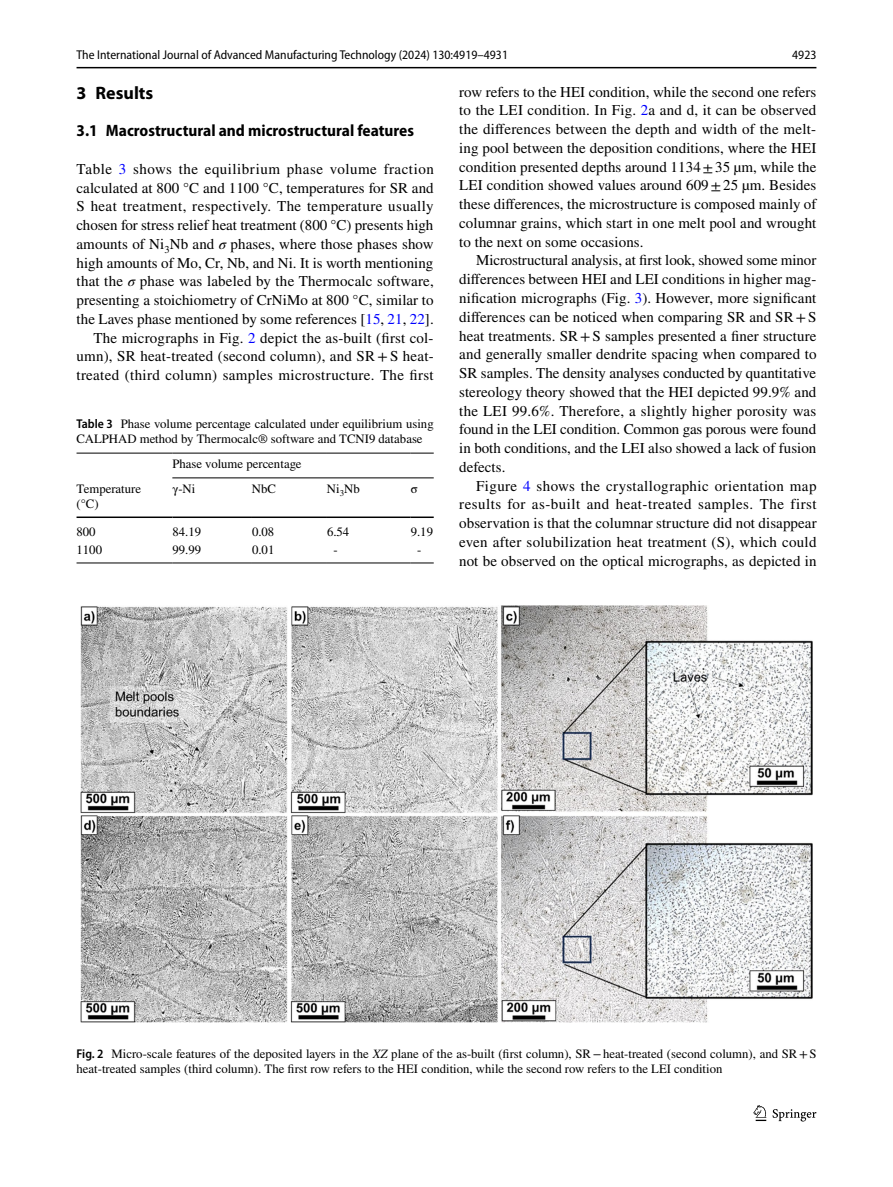
<style>
.page{position:relative;width:893px;height:1187px;background:#fff}
.page>*{position:absolute;margin:0;border:0;box-sizing:border-box;transform-origin:0 0}
.t1{font:700 18px "Myriad Pro";color:#000}
.t2{font:700 semi-condensed 16.5px "Myriad Pro";color:#000}
.t3{font:15px/18.8px "STIX";letter-spacing:.005em;color:#000;text-align:justify}
.t4{font:12.75px/15px "STIX";color:#000}
.t5{font:semi-condensed 12.75px "Myriad Pro";color:#000}
.s1{color:#00f}
.s2{font-style:italic}
.s3{font-family:"Myriad Pro";font-weight:600;font-stretch:semi-condensed}
</style>
<div class="page">
<hr style="left:77px;top:67px;width:739px;height:1px;background:#000">
<svg style="left:753px;top:1105px;width:13px;height:15px"></svg>
<svg style="left:773px;top:1109px;width:43px;height:12px"></svg>
<hr style="left:77px;top:452px;width:95px;height:1px;background:#000">
<hr style="left:172px;top:452px;width:80px;height:1px;background:#000">
<hr style="left:252px;top:452px;width:75px;height:1px;background:#000">
<hr style="left:327px;top:452px;width:84px;height:1px;background:#000">
<svg style="left:411px;top:452px;width:23px;height:1px"></svg>
<hr style="left:77px;top:516px;width:95px;height:2px;background:#000">
<hr style="left:172px;top:516px;width:80px;height:2px;background:#000">
<hr style="left:252px;top:516px;width:75px;height:2px;background:#000">
<hr style="left:327px;top:516px;width:84px;height:2px;background:#000">
<hr style="left:411px;top:516px;width:23px;height:2px;background:#000">
<hr style="left:77px;top:562px;width:95px;height:1px;background:#000">
<hr style="left:172px;top:562px;width:80px;height:1px;background:#000">
<hr style="left:252px;top:562px;width:75px;height:1px;background:#000">
<hr style="left:327px;top:562px;width:84px;height:1px;background:#000">
<svg style="left:411px;top:562px;width:23px;height:1px"></svg>
<hr style="left:172px;top:477px;width:262px;height:1px;background:#000">
<img style="left:81px;top:605px;width:731px;height:417px">
<p class="t5" style="left:77px;top:48px;width:433px">The International Journal of Advanced Manufacturing Technology (2024) 130:4919–4931</p>
<p class="t5" style="left:792px;top:48px;width:26px">4923</p>
<p class="t1" style="left:77px;top:81px;width:78px">3 Results</p>
<p class="t2" style="left:77px;top:122px;width:339px">3.1 Macrostructural and microstructural features</p>
<p class="t3" style="left:77px;top:160px;width:359px;text-align:right">Table <span class="s1">3</span> shows the equilibrium phase volume fraction calculated at 800 °C and 1100 °C, temperatures for SR and S heat treatment, respectively. The temperature usually chosen for stress relief heat treatment (800 °C) presents high amounts of Ni<sub>3</sub>Nb and <span class="s2">σ</span> phases, where those phases show high amounts of Mo, Cr, Nb, and Ni. It is worth mentioning that the <span class="s2">σ</span> phase was labeled by the Thermocalc software, presenting a stoichiometry of CrNiMo at 800 °C, similar to the Laves phase mentioned by some references [<span class="s1">15</span>, <span class="s1">21</span>, <span class="s1">22</span>].<br>The micrographs in Fig. <span class="s1">2</span> depict the as-built (first col&shy;umn), SR heat-treated (second column), and SR+S heat&shy;treated (third column) samples microstructure. The first</p>
<p class="t3" style="left:459px;top:83px;width:359px">row refers to the HEI condition, while the second one refers to the LEI condition. In Fig. <span class="s1">2</span>a and d, it can be observed the differences between the depth and width of the melt&shy;ing pool between the deposition conditions, where the HEI condition presented depths around 1134±35 µm, while the LEI condition showed values around 609±25 µm. Besides these differences, the microstructure is composed mainly of columnar grains, which start in one melt pool and wrought to the next on some occasions.</p>
<p class="t3" style="left:459px;top:252px;width:359px;text-indent:17px">Microstructural analysis, at first look, showed some minor differences between HEI and LEI conditions in higher mag&shy;nification micrographs (Fig. <span class="s1">3</span>). However, more significant differences can be noticed when comparing SR and SR+S heat treatments. SR+S samples presented a finer structure and generally smaller dendrite spacing when compared to SR samples. The density analyses conducted by quantitative stereology theory showed that the HEI depicted 99.9% and the LEI 99.6%. Therefore, a slightly higher porosity was found in the LEI condition. Common gas porous were found in both conditions, and the LEI also showed a lack of fusion defects.</p>
<p class="t3" style="left:459px;top:477px;width:359px;text-indent:17px">Figure <span class="s1">4</span> shows the crystallographic orientation map results for as-built and heat-treated samples. The first observation is that the columnar structure did not disappear even after solubilization heat treatment (S), which could not be observed on the optical micrographs, as depicted in</p>
<p class="t4" style="left:77px;top:416px;width:359px"><span class="s3">Table 3</span> Phase volume percentage calculated under equilibrium using<br>CALPHAD method by Thermocalc® software and TCNI9 database</p>
<p class="t4" style="left:172px;top:457px;width:131px">Phase volume percentage</p>
<p class="t4" style="left:77px;top:481px;width:66px">Temperature (°C)</p>
<p class="t4" style="left:172px;top:481px;width:25px">γ-Ni</p>
<p class="t4" style="left:252px;top:481px;width:26px">NbC</p>
<p class="t4" style="left:327px;top:481px;width:34px">Ni<sub>3</sub>Nb</p>
<p class="t4" style="left:411px;top:481px;width:8px">σ</p>
<p class="t4" style="left:77px;top:524px;width:21px">800</p>
<p class="t4" style="left:173px;top:524px;width:30px">84.19</p>
<p class="t4" style="left:252px;top:524px;width:24px">0.08</p>
<p class="t4" style="left:327px;top:524px;width:24px">6.54</p>
<p class="t4" style="left:411px;top:524px;width:24px">9.19</p>
<p class="t4" style="left:77px;top:543px;width:27px">1100</p>
<p class="t4" style="left:173px;top:543px;width:30px">99.99</p>
<p class="t4" style="left:252px;top:543px;width:24px">0.01</p>
<p class="t4" style="left:333px;top:543px;width:6px">-</p>
<p class="t4" style="left:417px;top:543px;width:6px">-</p>
<p class="t4" style="left:77px;top:1046px;width:741px"><span class="s3">Fig. 2</span> Micro-scale features of the deposited layers in the <span class="s2">XZ</span> plane of the as-built (first column), SR−heat-treated (second column), and SR+S heat-treated samples (third column). The first row refers to the HEI condition, while the second row refers to the LEI condition</p>
</div>
